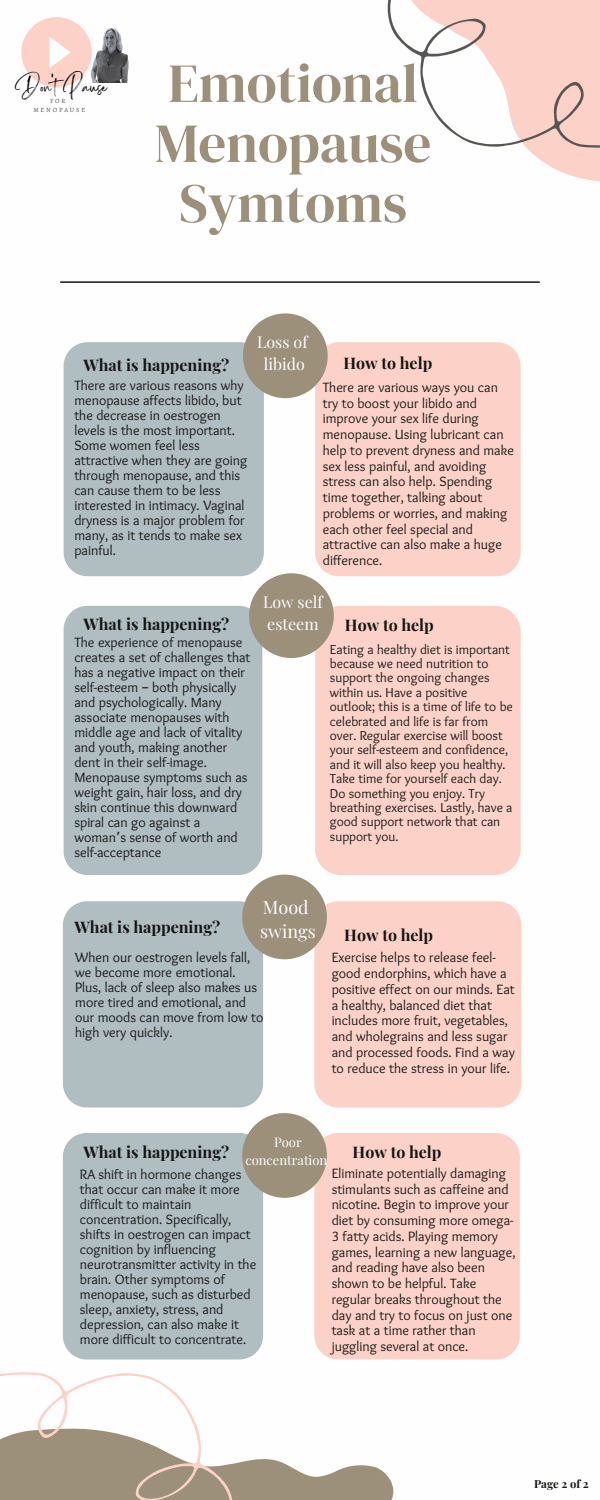
<style>
.page{position:relative;width:600px;height:1500px;background:#fff}
.page>*{position:absolute;margin:0;border:0;box-sizing:border-box;transform-origin:0 0}
.t1{font:55px/60px "DM Serif Display";color:#9c907b;text-align:center}
.t2{font:18px "Playfair Display";color:#fffefe}
.t3{font:16.3px "Sisterhood";color:#000}
.t4{font:700 16px "Playfair Display";color:#151514}
.t5{font:16px/21.8px "Playfair Display";color:#fffefe}
.t6{font:14px/15px "Sukar Regular";color:#151514}
.t7{font:13.4px/14.4px "Sukar Regular";color:#151514}
.t8{font:13px "Playfair Display";color:#fffefe}
.t9{font:700 11.2px "Playfair Display";color:#151514}
.t10{font:6.4px/8.8px "Alegreya";letter-spacing:.285em;color:#545454;text-align:center}
.s1{font-family:"Noto Sans Gurmukhi"}
</style>
<div class="page">
<hr style="left:61px;top:281px;width:478px;height:2px;background:#151514">
<svg style="left:387px;top:0;width:213px;height:182px;fill:#fcd2cb"></svg>
<svg style="left:275px;top:1460px;width:119px;height:40px"></svg>
<svg style="left:0;top:1340px;width:275px;height:160px"></svg>
<div style="left:64px;top:342px;width:200px;height:234px;background:#b0bdc1;border-radius:24px"></div>
<div style="left:315px;top:342px;width:206px;height:234px;background:#fcd2c8;border-radius:24px"></div>
<div style="left:243px;top:313px;width:85px;height:85px;background:#9c907b;border-radius:50%"></div>
<div style="left:64px;top:606px;width:198px;height:269px;background:#b0bdc1;border-radius:24px"></div>
<div style="left:315px;top:606px;width:206px;height:269px;background:#fcd2c8;border-radius:26px"></div>
<div style="left:249px;top:573px;width:85px;height:85px;background:#9c907b;border-radius:50%"></div>
<div style="left:63px;top:901px;width:200px;height:207px;background:#b0bdc1;border-radius:24px"></div>
<div style="left:314px;top:901px;width:207px;height:207px;background:#fcd2c8;border-radius:24px"></div>
<div style="left:242px;top:875px;width:85px;height:84px;background:#9c907b;border-radius:50%"></div>
<div style="left:63px;top:1133px;width:200px;height:226px;background:#b0bdc1;border-radius:24px"></div>
<div style="left:314px;top:1133px;width:206px;height:226px;background:#fcd2c8;border-radius:24px"></div>
<div style="left:242px;top:1113px;width:85px;height:85px;background:#9c907b;border-radius:50%"></div>
<svg style="left:21px;top:17px;width:54px;height:71px"></svg>
<img style="left:57px;top:22px;width:72px;height:60px">
<p class="t3" style="left:16px;top:83px;width:93px">Don'tPause</p>
<p class="t10" style="left:33px;top:97px;width:53px">FOR<br>MENOPAUSE</p>
<p class="t1" style="left:155px;top:53px;width:278px">Emotional<br>Menopause<br>Symtoms</p>
<p class="t5" style="left:257px;top:330px;width:52px">Loss of</p>
<p class="t5" style="left:264px;top:352px;width:43px">libido</p>
<p class="t4" style="left:83px;top:354px;width:147px">What is happening?</p>
<p class="t4" style="left:343px;top:351px;width:90px">How to help</p>
<p class="t6" style="left:74px;top:378px;width:174px">There are various reasons why menopause affects libido, but the decrease in oestrogen levels is the most important.<br>Some women feel less attractive when they are going through menopause, and this can cause them to be less interested in intimacy. Vaginal dryness is a major problem for many, as it tends to make sex painful.</p>
<p class="t6" style="left:323px;top:380px;width:193px;line-height:15.8px">There are various ways you can try to boost your libido and improve your sex life during menopause. Using lubricant can help to prevent dryness and make sex less painful, and avoiding stress can also help. Spending time together, talking about problems or worries, and making each other feel special and attractive can also make a huge difference.</p>
<p class="t5" style="left:263px;top:591px;width:61px">Low self esteem</p>
<p class="t4" style="left:83px;top:613px;width:147px">What is happening?</p>
<p class="t4" style="left:345px;top:614px;width:90px">How to help</p>
<p class="t6" style="left:74px;top:636px;width:178px">The experience of menopause creates a set of challenges that has a negative impact on their self-esteem <span class="s1">–</span> both physically and psychologically. Many associate menopauses with middle age and lack of vitality and youth, making another dent in their self-image.<br>Menopause symptoms such as weight gain, hair loss, and dry skin continue this downward spiral can go against a woman<span class="s1">’</span>s sense of worth and self-acceptance</p>
<p class="t7" style="left:330px;top:643px;width:184px">Eating a healthy diet is important because we need nutrition to support the ongoing changes within us. Have a positive outlook; this is a time of life to be celebrated and life is far from over. Regular exercise will boost your self-esteem and confidence, and it will also keep you healthy.<br>Take time for yourself each day.<br>Do something you enjoy. Try breathing exercises. Lastly, have a good support network that can support you.</p>
<p class="t4" style="left:74px;top:915px;width:147px">What is happening?</p>
<p class="t2" style="left:263px;top:894px;width:47px">Mood</p>
<p class="t2" style="left:260px;top:919px;width:57px">swings</p>
<p class="t4" style="left:344px;top:924px;width:90px">How to help</p>
<p class="t6" style="left:75px;top:951px;width:190px">When our oestrogen levels fall, we become more emotional.<br>Plus, lack of sleep also makes us more tired and emotional, and our moods can move from low to high very quickly.</p>
<p class="t6" style="left:332px;top:951px;width:185px;line-height:15.8px">Exercise helps to release feel&shy;good endorphins, which have a positive effect on our minds. Eat a healthy, balanced diet that includes more fruit, vegetables, and wholegrains and less sugar and processed foods. Find a way to reduce the stress in your life.</p>
<p class="t8" style="left:274px;top:1133px;width:29px">Poor</p>
<p class="t4" style="left:83px;top:1140px;width:147px">What is happening?</p>
<p class="t8" style="left:245px;top:1151px;width:83px">concentration</p>
<p class="t4" style="left:353px;top:1140px;width:90px">How to help</p>
<p class="t6" style="left:80px;top:1168px;width:178px">RA shift in hormone changes that occur can make it more difficult to maintain concentration. Specifically, shifts in oestrogen can impact cognition by influencing neurotransmitter activity in the brain. Other symptoms of menopause, such as disturbed sleep, anxiety, stress, and depression, can also make it more difficult to concentrate.</p>
<p class="t6" style="left:332px;top:1166px;width:185px;line-height:15.8px">Eliminate potentially damaging stimulants such as caffeine and nicotine. Begin to improve your diet by consuming more omega-<br>3 fatty acids. Playing memory games, learning a new language, and reading have also been shown to be helpful. Take regular breaks throughout the day and try to focus on just one task at a time rather than juggling several at once.</p>
<p class="t9" style="left:534px;top:1475px;width:56px">Page 2 of 2</p>
</div>
